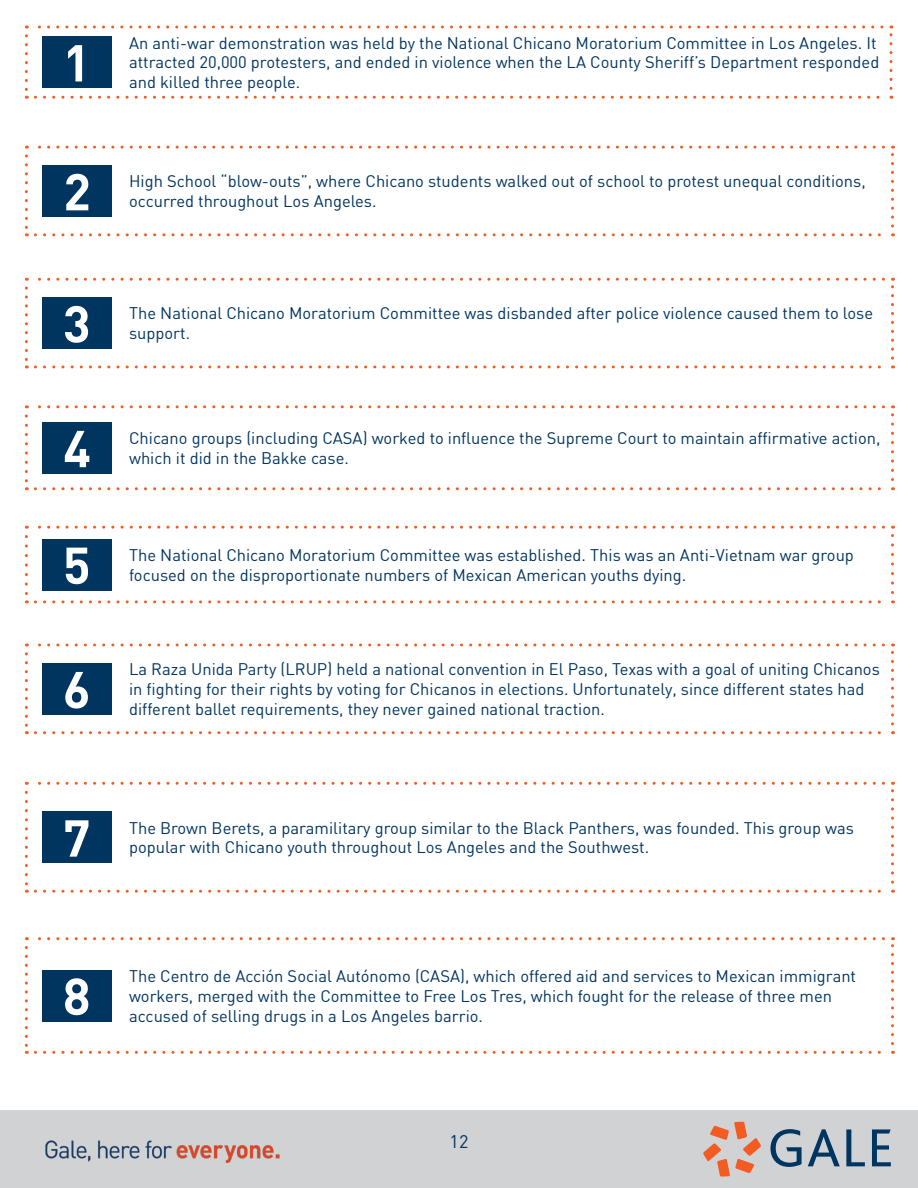
<style>
.page{position:relative;width:918px;height:1188px;background:#fff}
.page>*{position:absolute;margin:0;border:0;box-sizing:border-box;transform-origin:0 0}
.t1{font:700 51px "DIN";color:#fff}
.t2{font:18px "DIN";color:#003560}
.t3{font:16.5px/19.8px "DIN";color:#003560}
</style>
<div class="page">
<div style="left:0;top:1110px;width:918px;height:78px;background:#d1d2d4"></div>
<svg style="left:703px;top:1122px;width:58px;height:55px"></svg>
<svg style="left:770px;top:1129px;width:32px;height:38px"></svg>
<svg style="left:808px;top:1129px;width:32px;height:37px"></svg>
<svg style="left:846px;top:1129px;width:19px;height:37px"></svg>
<svg style="left:872px;top:1129px;width:19px;height:37px"></svg>
<img style="left:45px;top:1140px;width:235px;height:23px">
<svg style="left:25px;top:36px;width:3px;height:63px"></svg>
<svg style="left:35px;top:96px;width:857px;height:3px"></svg>
<svg style="left:890px;top:25px;width:2px;height:63px"></svg>
<svg style="left:26px;top:25px;width:856px;height:3px"></svg>
<div style="left:42px;top:36px;width:69px;height:52px;background:#003560"></div>
<svg style="left:25px;top:156px;width:3px;height:80px"></svg>
<svg style="left:35px;top:233px;width:859px;height:3px"></svg>
<svg style="left:891px;top:146px;width:3px;height:80px"></svg>
<svg style="left:26px;top:146px;width:857px;height:3px"></svg>
<div style="left:43px;top:165px;width:69px;height:52px;background:#003560"></div>
<svg style="left:25px;top:288px;width:3px;height:80px"></svg>
<svg style="left:35px;top:365px;width:859px;height:3px"></svg>
<svg style="left:891px;top:278px;width:3px;height:80px"></svg>
<svg style="left:26px;top:278px;width:857px;height:3px"></svg>
<div style="left:42px;top:297px;width:69px;height:52px;background:#003560"></div>
<svg style="left:25px;top:416px;width:3px;height:74px"></svg>
<svg style="left:35px;top:487px;width:859px;height:3px"></svg>
<svg style="left:891px;top:405px;width:3px;height:75px"></svg>
<svg style="left:26px;top:405px;width:857px;height:3px"></svg>
<div style="left:43px;top:422px;width:69px;height:52px;background:#003560"></div>
<svg style="left:25px;top:537px;width:3px;height:66px"></svg>
<svg style="left:35px;top:600px;width:859px;height:3px"></svg>
<svg style="left:891px;top:526px;width:3px;height:67px"></svg>
<svg style="left:26px;top:526px;width:857px;height:3px"></svg>
<div style="left:42px;top:539px;width:69px;height:51px;background:#003560"></div>
<svg style="left:25px;top:654px;width:3px;height:80px"></svg>
<svg style="left:35px;top:731px;width:859px;height:3px"></svg>
<svg style="left:891px;top:644px;width:3px;height:80px"></svg>
<svg style="left:26px;top:644px;width:857px;height:3px"></svg>
<div style="left:42px;top:663px;width:69px;height:52px;background:#003560"></div>
<svg style="left:25px;top:792px;width:3px;height:101px"></svg>
<svg style="left:35px;top:890px;width:859px;height:3px"></svg>
<svg style="left:891px;top:782px;width:3px;height:100px"></svg>
<svg style="left:26px;top:782px;width:857px;height:3px"></svg>
<div style="left:42px;top:811px;width:69px;height:52px;background:#003560"></div>
<svg style="left:25px;top:947px;width:3px;height:107px"></svg>
<svg style="left:35px;top:1051px;width:859px;height:3px"></svg>
<svg style="left:891px;top:937px;width:3px;height:107px"></svg>
<svg style="left:26px;top:937px;width:857px;height:3px"></svg>
<div style="left:42px;top:970px;width:69px;height:51px;background:#003560"></div>
<p class="t1" style="left:63px;top:30px;width:29px">1</p>
<p class="t1" style="left:63px;top:159px;width:29px">2</p>
<p class="t1" style="left:63px;top:291px;width:29px">3</p>
<p class="t1" style="left:63px;top:415px;width:29px">4</p>
<p class="t1" style="left:63px;top:532px;width:29px">5</p>
<p class="t1" style="left:63px;top:656px;width:29px">6</p>
<p class="t3" style="left:129px;top:32px;width:752px">An anti-war demonstration was held by the National Chicano Moratorium Committee in Los Angeles. It attracted 20,000 protesters, and ended in violence when the LA County Sheriff’s Department responded</p>
<p class="t3" style="left:129px;top:72px;width:173px">and killed three people.</p>
<p class="t3" style="left:129px;top:171px;width:738px">High School “blow-outs”, where Chicano students walked out of school to protest unequal conditions,</p>
<p class="t3" style="left:129px;top:191px;width:249px">occurred throughout Los Angeles.</p>
<p class="t3" style="left:129px;top:303px;width:746px">The National Chicano Moratorium Committee was disbanded after police violence caused them to lose</p>
<p class="t3" style="left:129px;top:323px;width:63px">support.</p>
<p class="t3" style="left:129px;top:428px;width:753px">Chicano groups (including CASA) worked to influence the Supreme Court to maintain affirmative action,</p>
<p class="t3" style="left:129px;top:448px;width:221px">which it did in the Bakke case.</p>
<p class="t3" style="left:129px;top:545px;width:726px">The National Chicano Moratorium Committee was established. This was an Anti-Vietnam war group</p>
<p class="t3" style="left:129px;top:565px;width:559px">focused on the disproportionate numbers of Mexican American youths dying.</p>
<p class="t3" style="left:129px;top:659px;width:752px">La Raza Unida Party (LRUP) held a national convention in El Paso, Texas with a goal of uniting Chicanos in fighting for their rights by voting for Chicanos in elections. Unfortunately, since different states had</p>
<p class="t3" style="left:129px;top:699px;width:477px">different ballet requirements, they never gained national traction.</p>
<p class="t1" style="left:63px;top:805px;width:29px">7</p>
<p class="t3" style="left:129px;top:817px;width:726px">The Brown Berets, a paramilitary group similar to the Black Panthers, was founded. This group was</p>
<p class="t3" style="left:129px;top:837px;width:522px">popular with Chicano youth throughout Los Angeles and the Southwest.</p>
<p class="t1" style="left:63px;top:963px;width:29px">8</p>
<p class="t3" style="left:129px;top:966px;width:729px">The Centro de Acción Social Autónomo (CASA), which offered aid and services to Mexican immigrant workers, merged with the Committee to Free Los Tres, which fought for the release of three men</p>
<p class="t3" style="left:129px;top:1005px;width:356px">accused of selling drugs in a Los Angeles barrio.</p>
<p class="t2" style="left:450px;top:1130px;width:20px">12</p>
</div>
